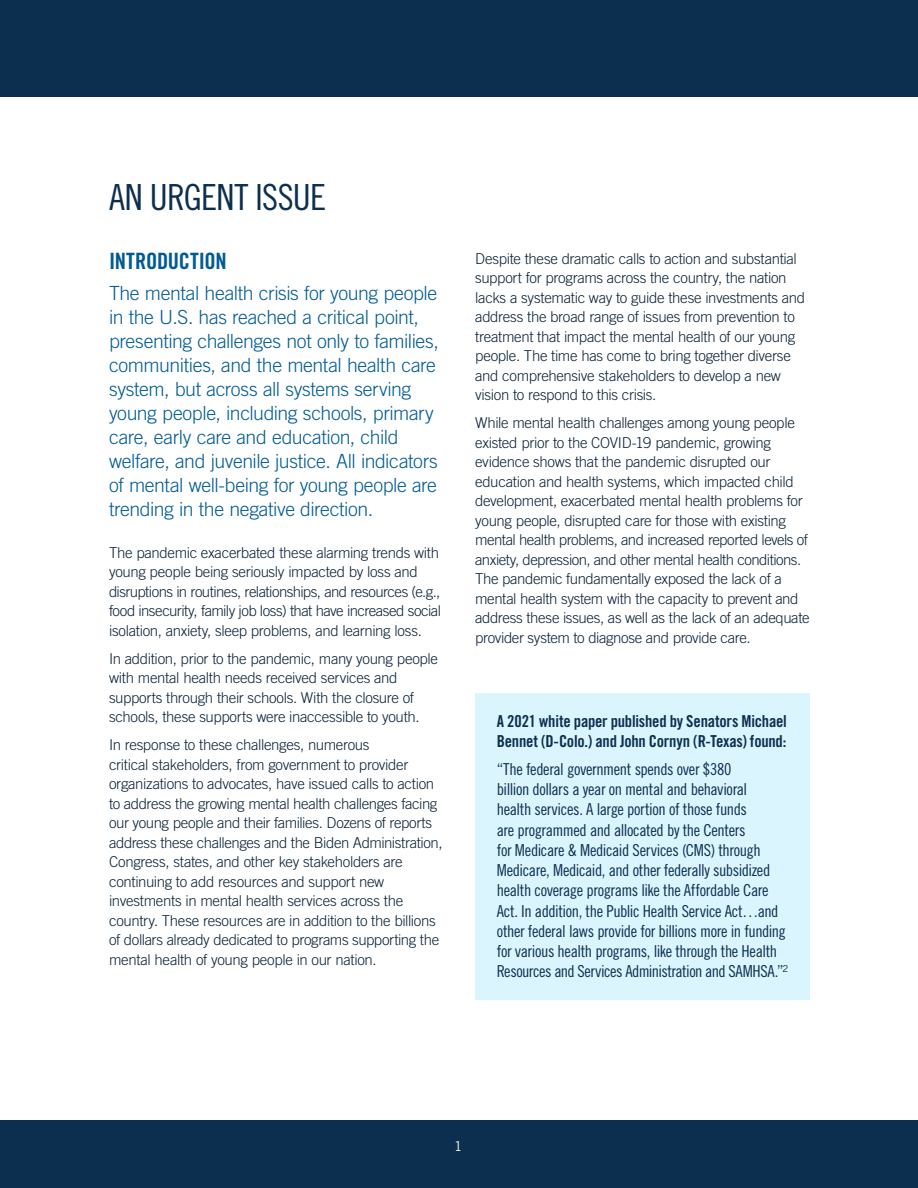
<style>
.page{position:relative;width:918px;height:1188px;background:#fff}
.page>*{position:absolute;margin:0;border:0;box-sizing:border-box;transform-origin:0 0}
.t1{font:36px "Trade Gothic LT Pro Cn 18";letter-spacing:-.02em;color:#0d2f4f}
.t2{font:22.5px "Trade Gothic LT Pro Bd Cn 20";letter-spacing:-.015em;color:#005b94}
.t3{font:300 19.5px/24px "Trade Gothic LT Pro";letter-spacing:-.02em;color:#005b94}
.t4{font:16.5px/20.2px "Trade Gothic LT Pro Cn 18";letter-spacing:-.025em;color:#0d2f4f}
.t5{font:16.5px/20.2px "Trade Gothic LT Pro Bd Cn 20";letter-spacing:-.015em;color:#0d2f4f}
.t6{font:300 15px/19.5px "Trade Gothic LT Pro";letter-spacing:-.025em;color:#0b2338}
.t7{font:13.5px "Trade Gothic LT Pro";color:#fff}
</style>
<div class="page">
<div style="left:0;top:0;width:918px;height:97px;background:#0d2f4f"></div>
<div style="left:0;top:1120px;width:918px;height:68px;background:#0d2f4f"></div>
<div style="left:475px;top:693px;width:335px;height:307px;background:#dbf5ff"></div>
<h1 class="t1" style="left:109px;top:175px;width:219px">AN URGENT ISSUE</h1>
<h2 class="t2" style="left:109px;top:247px;width:119px">INTRODUCTION</h2>
<p class="t3" style="left:109px;top:281px;width:331px">The mental health crisis for young people in the U.S. has reached a critical point, presenting challenges not only to families, communities, and the mental health care system, but across all systems serving young people, including schools, primary care, early care and education, child welfare, and juvenile justice. All indicators of mental well-being for young people are trending in the negative direction.</p>
<p class="t6" style="left:109px;top:542px;width:333px">The pandemic exacerbated these alarming trends with young people being seriously impacted by loss and disruptions in routines, relationships, and resources (e.g., food insecurity, family job loss) that have increased social isolation, anxiety, sleep problems, and learning loss.</p>
<p class="t6" style="left:109px;top:648px;width:331px">In addition, prior to the pandemic, many young people with mental health needs received services and supports through their schools. With the closure of schools, these supports were inaccessible to youth.</p>
<p class="t6" style="left:109px;top:735px;width:335px">In response to these challenges, numerous<br>critical stakeholders, from government to provider organizations to advocates, have issued calls to action to address the growing mental health challenges facing our young people and their families. Dozens of reports address these challenges and the Biden Administration, Congress, states, and other key stakeholders are continuing to add resources and support new investments in mental health services across the country. These resources are in addition to the billions of dollars already dedicated to programs supporting the mental health of young people in our nation.</p>
<p class="t6" style="left:475px;top:248px;width:332px">Despite these dramatic calls to action and substantial support for programs across the country, the nation lacks a systematic way to guide these investments and address the broad range of issues from prevention to treatment that impact the mental health of our young people. The time has come to bring together diverse and comprehensive stakeholders to develop a new vision to respond to this crisis.</p>
<p class="t6" style="left:475px;top:413px;width:336px">While mental health challenges among young people existed prior to the COVID-19 pandemic, growing evidence shows that the pandemic disrupted our education and health systems, which impacted child development, exacerbated mental health problems for young people, disrupted care for those with existing mental health problems, and increased reported levels of anxiety, depression, and other mental health conditions.<br>The pandemic fundamentally exposed the lack of a mental health system with the capacity to prevent and address these issues, as well as the lack of an adequate provider system to diagnose and provide care.</p>
<p class="t5" style="left:497px;top:711px;width:292px">A 2021 white paper published by Senators Michael<br>Bennet (D-Colo.) and John Cornyn (R-Texas) found:</p>
<p class="t4" style="left:497px;top:759px;width:293px">“The federal government spends over $380<br>billion dollars a year on mental and behavioral<br>health services. A large portion of those funds<br>are programmed and allocated by the Centers<br>for Medicare &amp; Medicaid Services (CMS) through Medicare, Medicaid, and other federally subsidized health coverage programs like the Affordable Care Act. In addition, the Public Health Service Act…and other federal laws provide for billions more in funding for various health programs, like through the Health Resources and Services Administration and SAMHSA.”<sup>2</sup></p>
<p class="t7" style="left:454px;top:1138px;width:10px">1</p>
</div>
